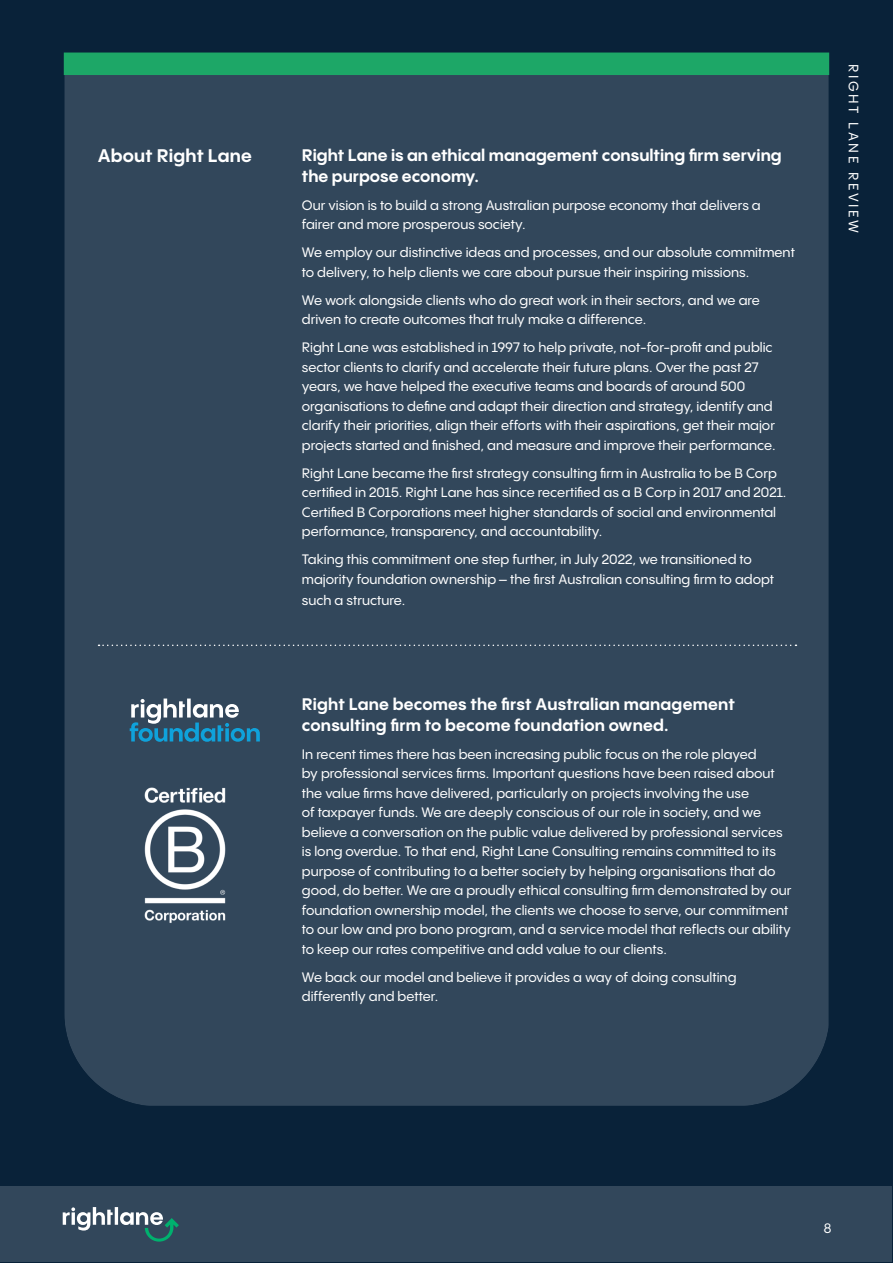
<style>
.page{position:relative;width:893px;height:1263px;background:#092239}
.page>*{position:absolute;margin:0;border:0;box-sizing:border-box;transform-origin:0 0}
.Body__white{font:700 18px "PP Pangram Sans";letter-spacing:.01em;color:#fff}
.Body__white-2{font:700 16.5px/21px "PP Pangram Sans";letter-spacing:.01em;color:#fff}
.Body__white-3{font:500 13.5px/19.5px "PP Pangram Sans";color:#fff}
.Body__white-4{font:500 13.5px "PP Pangram Sans";letter-spacing:.2em;color:#fff}
</style>
<div class="page">
<div style="left:0;top:1186px;width:892px;height:76px;background:#32475b"></div>
<svg style="left:63px;top:1207px;width:116px;height:35px"></svg>
<div style="left:64px;top:75px;width:765px;height:1031px;background:#32475b"></div>
<img style="left:129px;top:772px;width:112px;height:164px">
<svg style="left:99px;top:644px;width:697px;height:2px"></svg>
<div style="left:64px;top:53px;width:765px;height:22px;background:#1da767"></div>
<svg style="left:130px;top:698px;width:130px;height:44px;background:#4c758c"></svg>
<p class="Body__white" style="left:98px;top:144px;width:156px">About Right Lane</p>
<p class="Body__white-2" style="left:302px;top:144px;width:481px">Right Lane is an ethical management consulting firm serving the purpose economy.</p>
<p class="Body__white-3" style="left:302px;top:195px;width:460px">Our vision is to build a strong Australian purpose economy that delivers a fairer and more prosperous society.</p>
<p class="Body__white-3" style="left:302px;top:243px;width:495px">We employ our distinctive ideas and processes, and our absolute commitment to delivery, to help clients we care about pursue their inspiring missions.</p>
<p class="Body__white-3" style="left:302px;top:290px;width:459px">We work alongside clients who do great work in their sectors, and we are driven to create outcomes that truly make a difference.</p>
<p class="Body__white-3" style="left:302px;top:338px;width:475px">Right Lane was established in 1997 to help private, not-for-profit and public sector clients to clarify and accelerate their future plans. Over the past 27 years, we have helped the executive teams and boards of around 500 organisations to define and adapt their direction and strategy, identify and clarify their priorities, align their efforts with their aspirations, get their major projects started and finished, and measure and improve their performance.</p>
<p class="Body__white-3" style="left:302px;top:463px;width:486px">Right Lane became the first strategy consulting firm in Australia to be B Corp certified in 2015. Right Lane has since recertified as a B Corp in 2017 and 2021.<br>Certified B Corporations meet higher standards of social and environmental performance, transparency, and accountability.</p>
<p class="Body__white-3" style="left:302px;top:550px;width:474px">Taking this commitment one step further, in July 2022, we transitioned to majority foundation ownership – the first Australian consulting firm to adopt</p>
<p class="Body__white-3" style="left:302px;top:590px;width:105px">such a structure.</p>
<p class="Body__white-2" style="left:302px;top:693px;width:434px">Right Lane becomes the first Australian management consulting firm to become foundation owned.</p>
<p class="Body__white-3" style="left:302px;top:744px;width:491px">In recent times there has been increasing public focus on the role played<br>by professional services firms. Important questions have been raised about the value firms have delivered, particularly on projects involving the use<br>of taxpayer funds. We are deeply conscious of our role in society, and we believe a conversation on the public value delivered by professional services is long overdue. To that end, Right Lane Consulting remains committed to its purpose of contributing to a better society by helping organisations that do good, do better. We are a proudly ethical consulting firm demonstrated by our foundation ownership model, the clients we choose to serve, our commitment to our low and pro bono program, and a service model that reflects our ability to keep our rates competitive and add value to our clients.</p>
<p class="Body__white-3" style="left:302px;top:967px;width:436px">We back our model and believe it provides a way of doing consulting differently and better.</p>
<p class="Body__white-4" style="left:862px;top:64px;width:171px;rotate:90deg">RIGHT LANE REVIEW</p>
<p class="Body__white-3" style="left:824px;top:1218px;width:9px">8</p>
</div>
